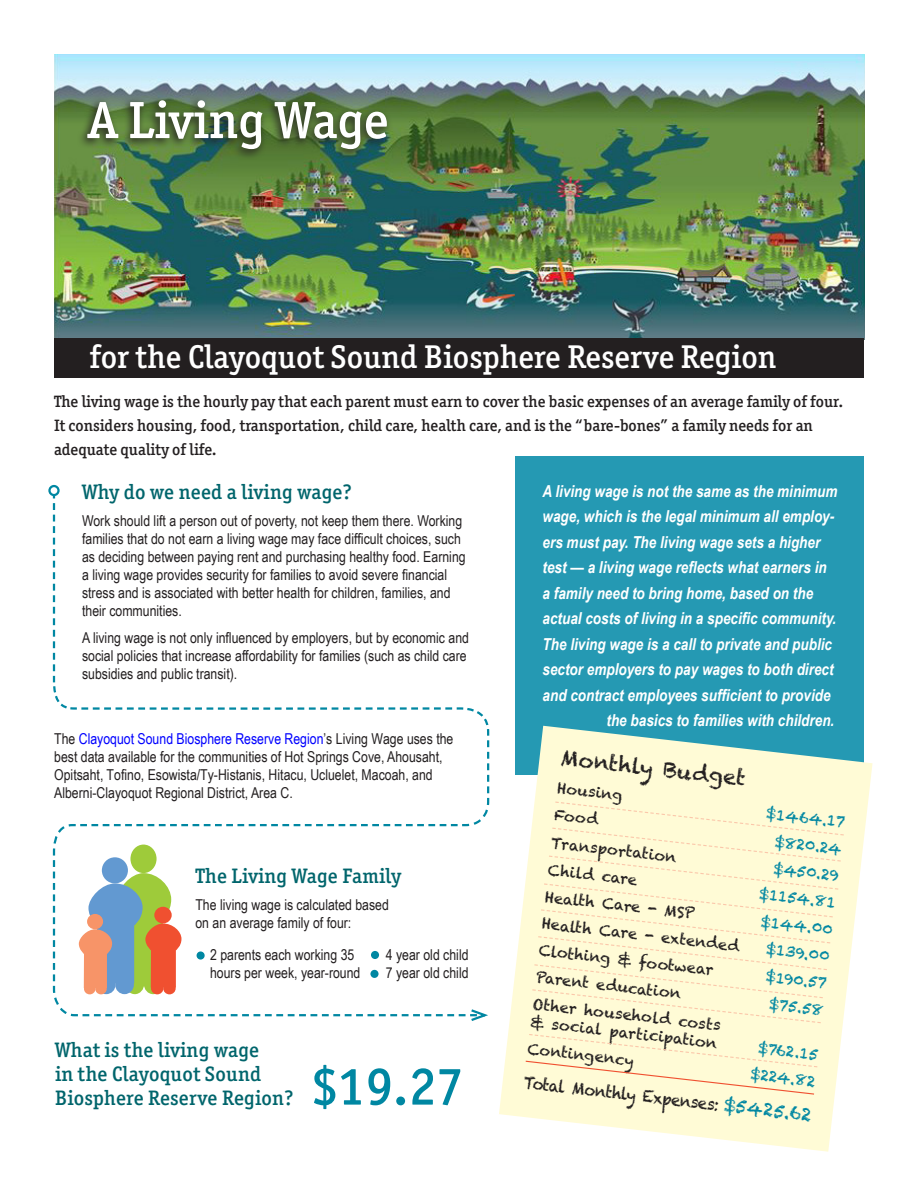
<style>
.page{position:relative;width:918px;height:1188px;background:#fff}
.page>*{position:absolute;margin:0;border:0;box-sizing:border-box;transform-origin:0 0}
.t1{font:500 54px "Officina Serif ITC Pro";color:#0087a2}
.t2{font:500 52.5px "Officina Serif ITC Pro";color:#fff}
.t3{font:500 33px "Officina Serif ITC Pro";color:#fff}
.t4{font:500 21px "Officina Serif ITC Pro";letter-spacing:.01em;color:#00656c}
.t5{font:21px "Chalkduster";color:#231f20}
.t6{font:italic 700 16.5px/25.5px "Arial Narrow";color:#fff}
.t7{font:500 16.5px "Officina Serif ITC Pro";color:#231f20}
.t8{font:16.5px "Chalkduster";color:#231f20;scale:.92 1}
.t9{font:15px/18px "Arial Narrow";color:#231f20}
.t10{font:15px "Chalkduster";color:#231f20}
.t11{font:15px "Chalkduster";color:#0087a2}
.s1{color:#00f}
.s2{font-size:18px;color:#0087a2}
</style>
<div class="page">
<div style="left:515px;top:456px;width:349px;height:318px;background:#2599b3"></div>
<svg style="left:499px;top:726px;width:374px;height:426px;fill:#fffbd6"></svg>
<img style="left:55px;top:54px;width:809px;height:284px">
<div style="left:54px;top:338px;width:810px;height:40px;background:#231f20"></div>
<svg style="left:78px;top:95px;width:315px;height:65px;background:#4c6b3f"></svg>
<svg style="left:52px;top:494px;width:438px;height:523px"></svg>
<div style="left:48px;top:485px;width:12px;height:11px;border:2px solid #0087a2;border-radius:50%"></div>
<svg style="left:83px;top:1008px;width:407px;height:13px"></svg>
<div style="left:531px;top:801px;width:314px;height:223px;background:#fffbd6"></div>
<div style="left:524px;top:1033px;width:295px;height:62px;background:#fffbd6"></div>
<div style="left:125px;top:974px;width:19px;height:20px;background:#9ecb3a;border-radius:50%"></div>
<svg style="left:144px;top:974px;width:19px;height:20px"></svg>
<div style="left:130px;top:845px;width:27px;height:28px;background:#9ecb3a;border-radius:50%"></div>
<svg style="left:97px;top:976px;width:19px;height:18px"></svg>
<div style="left:115px;top:976px;width:19px;height:18px;background:#6299d1;border-radius:50%"></div>
<div style="left:102px;top:857px;width:26px;height:26px;background:#6299d1;border-radius:50%"></div>
<div style="left:84px;top:983px;width:11px;height:11px;background:#f79468;border-radius:50%"></div>
<div style="left:95px;top:983px;width:12px;height:11px;background:#f79468;border-radius:50%"></div>
<div style="left:151px;top:982px;width:12px;height:12px;background:#f05030;border-radius:50%"></div>
<div style="left:163px;top:982px;width:13px;height:12px;background:#f05030;border-radius:50%"></div>
<svg style="left:79px;top:873px;width:102px;height:115px"></svg>
<div style="left:154px;top:907px;width:18px;height:16px;background:#f05030;border-radius:50%"></div>
<div style="left:197px;top:951px;width:8px;height:9px;background:#0087a2;border-radius:50%"></div>
<div style="left:371px;top:951px;width:8px;height:8px;background:#0087a2;border-radius:50%"></div>
<div style="left:370px;top:970px;width:9px;height:8px;background:#0087a2;border-radius:50%"></div>
<p class="t2" style="left:88px;top:89px;width:302px">A Living Wage</p>
<p class="t3" style="left:90px;top:337px;width:688px">for the Clayoquot Sound Biosphere Reserve Region</p>
<p class="t7" style="left:54px;top:392px;width:791px">The living wage is the hourly pay that each parent must earn to cover the basic expenses of an average family of four.</p>
<p class="t7" style="left:54px;top:416px;width:760px">It considers housing, food, transportation, child care, health care, and is the “bare-bones” a family needs for an</p>
<p class="t7" style="left:54px;top:440px;width:164px">adequate quality of life.</p>
<p class="t4" style="left:82px;top:479px;width:272px">Why do we need a living wage?</p>
<p class="t9" style="left:82px;top:511px;width:385px">Work should lift a person out of poverty, not keep them there. Working families that do not earn a living wage may face difficult choices, such as deciding between paying rent and purchasing healthy food. Earning a living wage provides security for families to avoid severe financial stress and is associated with better health for children, families, and their communities.</p>
<p class="t9" style="left:82px;top:628px;width:388px">A living wage is not only influenced by employers, but by economic and</p>
<p class="t9" style="left:82px;top:646px;width:386px">social policies that increase affordability for families (such as child care</p>
<p class="t9" style="left:82px;top:664px;width:157px">subsidies and public transit).</p>
<p class="t9" style="left:54px;top:730px;width:401px">The <span class="s1">Clayoquot Sound Biosphere Reserve Region</span>’s Living Wage uses the best data available for the communities of Hot Springs Cove, Ahousaht, Opitsaht, Tofino, Esowista/Ty-Histanis, Hitacu, Ucluelet, Macoah, and Alberni-Clayoquot Regional District, Area C.</p>
<p class="t4" style="left:195px;top:864px;width:207px">The Living Wage Family</p>
<p class="t9" style="left:195px;top:896px;width:195px">The living wage is calculated based</p>
<p class="t9" style="left:195px;top:914px;width:157px">on an average family of four:</p>
<p class="t9" style="left:210px;top:945px;width:152px">2 parents each working 35 hours per week, year-round</p>
<p class="t9" style="left:386px;top:945px;width:84px">4 year old child</p>
<p class="t9" style="left:386px;top:963px;width:84px">7 year old child</p>
<p class="t4" style="left:55px;top:1037px;width:205px">What is the living wage</p>
<p class="t4" style="left:55px;top:1061px;width:208px">in the Clayoquot Sound</p>
<p class="t4" style="left:55px;top:1085px;width:240px">Biosphere Reserve Region?</p>
<p class="t1" style="left:311px;top:1054px;width:154px">$19.27</p>
<p class="t6" style="left:543px;top:478px;width:296px">A living wage is not the same as the minimum wage, which is the legal minimum all employ&shy;ers must pay. The living wage sets a higher test — a living wage reflects what earners in a family need to bring home, based on the actual costs of living in a specific community.<br>The living wage is a call to private and public sector employers to pay wages to both direct and contract employees sufficient to provide</p>
<p class="t6" style="left:607px;top:707px;width:229px">the basics to families with children.</p>
<p class="t5" style="left:562px;top:746px;width:188px;rotate:6deg">Monthly Budget</p>
<p class="t10" style="left:558px;top:779px;width:67px;rotate:6deg">Housing</p>
<p class="t10" style="left:555px;top:806px;width:46px;rotate:6deg">Food</p>
<p class="t10" style="left:552px;top:835px;width:128px;rotate:6deg">Transportation</p>
<p class="t10" style="left:549px;top:861px;width:91px;rotate:6deg">Child care</p>
<p class="t10" style="left:546px;top:888px;width:152px;rotate:6deg">Health Care - MSP</p>
<p class="t10" style="left:543px;top:915px;width:200px;rotate:6deg">Health Care - extended</p>
<p class="t11" style="left:767px;top:805px;width:80px;rotate:6deg">$1464.17</p>
<p class="t11" style="left:776px;top:833px;width:69px;rotate:6deg">$820.24</p>
<p class="t11" style="left:775px;top:860px;width:67px;rotate:6deg">$450.29</p>
<p class="t11" style="left:760px;top:886px;width:78px;rotate:6deg">$1154.81</p>
<p class="t11" style="left:762px;top:913px;width:73px;rotate:6deg">$144.00</p>
<p class="t11" style="left:767px;top:941px;width:65px;rotate:6deg">$139.00</p>
<p class="t11" style="left:767px;top:968px;width:62px;rotate:6deg">$190.57</p>
<p class="t11" style="left:770px;top:995px;width:56px;rotate:6deg">$75.58</p>
<p class="t11" style="left:759px;top:1039px;width:62px;rotate:6deg">$762.15</p>
<p class="t11" style="left:752px;top:1066px;width:66px;rotate:6deg">$224.82</p>
<p class="t10" style="left:540px;top:942px;width:177px;rotate:6deg">Clothing &amp; footwear</p>
<p class="t10" style="left:537px;top:969px;width:148px;rotate:6deg">Parent education</p>
<p class="t10" style="left:534px;top:996px;width:191px;rotate:6deg">Other household costs</p>
<p class="t10" style="left:532px;top:1014px;width:189px;rotate:6deg">&amp; social participation</p>
<p class="t10" style="left:529px;top:1040px;width:108px;rotate:6deg">Contingency</p>
<p class="t8" style="left:525px;top:1073px;width:316px;rotate:6deg">Total Monthly Expenses: <span class="s2">$5425.62</span></p>
</div>
